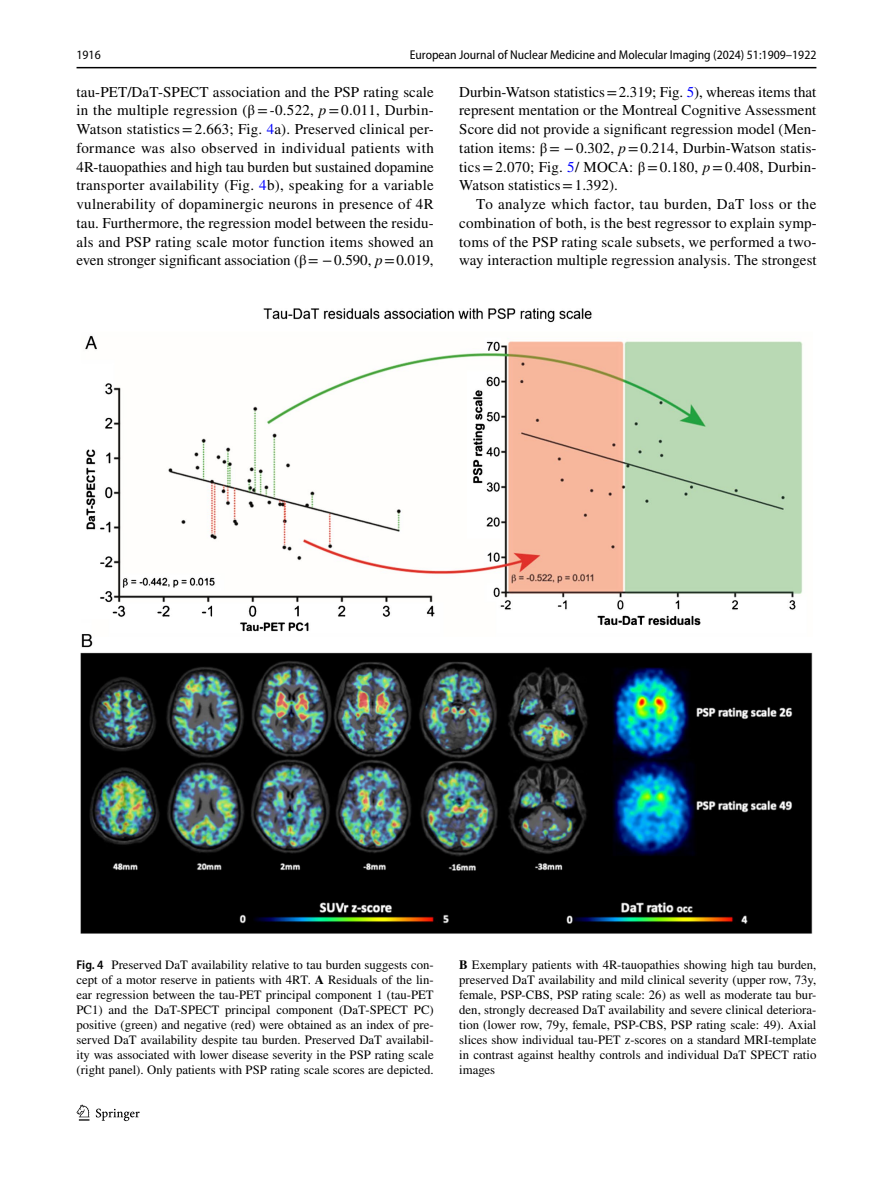
<style>
.page{position:relative;width:893px;height:1187px;background:#fff}
.page>*{position:absolute;margin:0;border:0;box-sizing:border-box;transform-origin:0 0}
.t1{font:15px/18.8px "STIX";letter-spacing:.005em;color:#000;text-align:justify}
.t2{font:12.75px/15px "STIX";color:#000;text-align:justify}
.t3{font:semi-condensed 12.75px "Myriad Pro";color:#000}
.s1{font-style:italic}
.s2{color:#00f}
.s3{font-family:"Myriad Pro";font-weight:600;font-stretch:semi-condensed}
.s4{font-weight:700}
</style>
<div class="page">
<hr style="left:77px;top:67px;width:739px;height:1px;background:#000">
<svg style="left:77px;top:1104px;width:12px;height:16px"></svg>
<svg style="left:96px;top:1108px;width:44px;height:12px"></svg>
<img style="left:81px;top:308px;width:731px;height:625px">
<p class="t3" style="left:77px;top:48px;width:26px">1916</p>
<p class="t3" style="left:410px;top:48px;width:408px">European Journal of Nuclear Medicine and Molecular Imaging (2024) 51:1909–1922</p>
<p class="t1" style="left:77px;top:83px;width:359px">tau-PET/DaT-SPECT association and the PSP rating scale in the multiple regression (β=-0.522, <span class="s1">p</span>=0.011, Durbin-Watson statistics=2.663; Fig. <span class="s2">4</span>a). Preserved clinical per&shy;formance was also observed in individual patients with 4R-tauopathies and high tau burden but sustained dopamine transporter availability (Fig. <span class="s2">4</span>b), speaking for a variable vulnerability of dopaminergic neurons in presence of 4R tau. Furthermore, the regression model between the residu&shy;als and PSP rating scale motor function items showed an even stronger significant association (β= −0.590, <span class="s1">p</span>=0.019,</p>
<p class="t1" style="left:459px;top:83px;width:359px">Durbin-Watson statistics=2.319; Fig. <span class="s2">5</span>), whereas items that represent mentation or the Montreal Cognitive Assessment Score did not provide a significant regression model (Men&shy;tation items: β= −0.302, <span class="s1">p</span>=0.214, Durbin-Watson statis&shy;tics=2.070; Fig. <span class="s2">5</span>/ MOCA: β=0.180, <span class="s1">p</span>=0.408, Durbin-Watson statistics=1.392).</p>
<p class="t1" style="left:459px;top:196px;width:359px;text-indent:17px">To analyze which factor, tau burden, DaT loss or the combination of both, is the best regressor to explain symp&shy;toms of the PSP rating scale subsets, we performed a two&shy;way interaction multiple regression analysis. The strongest</p>
<p class="t2" style="left:77px;top:957px;width:359px"><span class="s3">Fig. 4</span> Preserved DaT availability relative to tau burden suggests con&shy;cept of a motor reserve in patients with 4RT. <span class="s4">A</span> Residuals of the lin&shy;ear regression between the tau-PET principal component 1 (tau-PET PC1) and the DaT-SPECT principal component (DaT-SPECT PC) positive (green) and negative (red) were obtained as an index of pre&shy;served DaT availability despite tau burden. Preserved DaT availabil&shy;ity was associated with lower disease severity in the PSP rating scale (right panel). Only patients with PSP rating scale scores are depicted.</p>
<p class="t2" style="left:459px;top:957px;width:359px"><span class="s4">B</span> Exemplary patients with 4R-tauopathies showing high tau burden, preserved DaT availability and mild clinical severity (upper row, 73y, female, PSP-CBS, PSP rating scale: 26) as well as moderate tau bur&shy;den, strongly decreased DaT availability and severe clinical deteriora&shy;tion (lower row, 79y, female, PSP-CBS, PSP rating scale: 49). Axial slices show individual tau-PET z-scores on a standard MRI-template in contrast against healthy controls and individual DaT SPECT ratio images</p>
</div>
